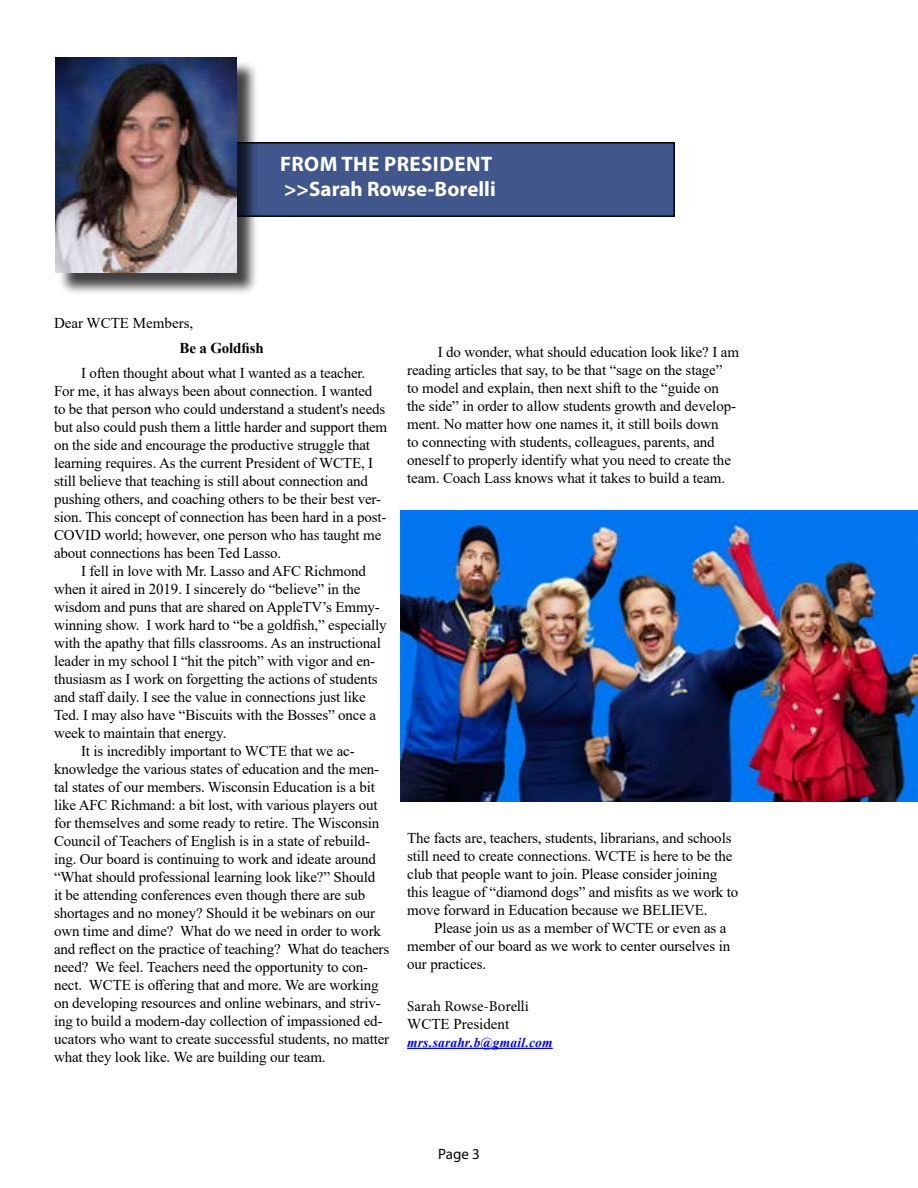
<style>
.page{position:relative;width:918px;height:1188px;background:#fff}
.page>*{position:absolute;margin:0;border:0;box-sizing:border-box;transform-origin:0 0}
.t1{font:700 21px/25.2px "Myriad Pro";letter-spacing:.01em;color:#fff}
.t2{font:21px "Times New Roman";color:#000}
.t3{font:15px/18px "Times New Roman";letter-spacing:-.01em;color:#000}
.t4{font:15px "Minion Pro";color:#000}
.t5{font:700 15px "Times New Roman";letter-spacing:-.01em;color:#000}
.t6{font:15px "Myriad Pro";color:#000}
.t7{font:italic 700 13.5px "Times New Roman";letter-spacing:.015em;color:#00f}
</style>
<div class="page">
<div style="left:201px;top:143px;width:473px;height:73px;background:#41568c"></div>
<div style="left:200px;top:142px;width:475px;height:75px;border:2px solid #000"></div>
<div style="left:58px;top:60px;width:201px;height:236px;background:#000;opacity:.75"></div>
<img style="left:56px;top:57px;width:180px;height:216px">
<hr style="left:407px;top:1048px;width:146px;height:1px;background:#00f">
<img style="left:400px;top:510px;width:518px;height:291px">
<h1 class="t1" style="left:280px;top:150px;width:217px">FROM THE PRESIDENT &gt;&gt;Sarah Rowse-Borelli</h1>
<p class="t3" style="left:54px;top:314px;width:141px">Dear WCTE Members,</p>
<p class="t5" style="left:180px;top:337px;width:86px">Be a Goldfish</p>
<p class="t3" style="left:54px;top:363px;width:335px;text-indent:27px">I often thought about what I wanted as a teacher.<br>For me, it has always been about connection. I wanted to be that person who could understand a student's needs but also could push them a little harder and support them on the side and encourage the productive struggle that learning requires. As the current President of WCTE, I still believe that teaching is still about connection and pushing others, and coaching others to be their best ver&shy;sion. This concept of connection has been hard in a post-COVID world; however, one person who has taught me about connections has been Ted Lasso.</p>
<p class="t3" style="left:81px;top:561px;width:286px">I fell in love with Mr. Lasso and AFC Richmond</p>
<p class="t3" style="left:54px;top:579px;width:308px">when it aired in 2019. I sincerely do “believe” in the</p>
<p class="t3" style="left:54px;top:597px;width:327px">wisdom and puns that are shared on AppleTV’s Emmy-</p>
<p class="t3" style="left:54px;top:615px;width:334px">winning show. I work hard to “be a goldfish,” especially</p>
<p class="t3" style="left:54px;top:633px;width:329px">with the apathy that fills classrooms. As an instructional</p>
<p class="t3" style="left:54px;top:651px;width:323px">leader in my school I “hit the pitch” with vigor and en-</p>
<p class="t3" style="left:54px;top:669px;width:325px">thusiasm as I work on forgetting the actions of students</p>
<p class="t3" style="left:54px;top:687px;width:313px">and staff daily. I see the value in connections just like</p>
<p class="t3" style="left:54px;top:705px;width:324px">Ted. I may also have “Biscuits with the Bosses” once a</p>
<p class="t3" style="left:54px;top:723px;width:174px">week to maintain that energy.</p>
<p class="t3" style="left:81px;top:741px;width:275px">It is incredibly important to WCTE that we ac-</p>
<p class="t3" style="left:54px;top:759px;width:327px">knowledge the various states of education and the men-</p>
<p class="t3" style="left:54px;top:777px;width:322px">tal states of our members. Wisconsin Education is a bit</p>
<p class="t3" style="left:54px;top:795px;width:325px">like AFC Richmand: a bit lost, with various players out</p>
<p class="t3" style="left:54px;top:813px;width:327px">for themselves and some ready to retire. The Wisconsin</p>
<p class="t3" style="left:54px;top:831px;width:318px">Council of Teachers of English is in a state of rebuild-</p>
<p class="t3" style="left:54px;top:849px;width:324px">ing. Our board is continuing to work and ideate around</p>
<p class="t3" style="left:54px;top:867px;width:323px">“What should professional learning look like?” Should</p>
<p class="t3" style="left:54px;top:885px;width:313px">it be attending conferences even though there are sub</p>
<p class="t3" style="left:54px;top:903px;width:323px">shortages and no money? Should it be webinars on our</p>
<p class="t3" style="left:54px;top:921px;width:329px">own time and dime? What do we need in order to work</p>
<p class="t3" style="left:54px;top:939px;width:337px">and reflect on the practice of teaching? What do teachers</p>
<p class="t3" style="left:54px;top:957px;width:316px">need? We feel. Teachers need the opportunity to con-</p>
<p class="t3" style="left:54px;top:975px;width:326px">nect. WCTE is offering that and more. We are working</p>
<p class="t3" style="left:54px;top:993px;width:328px">on developing resources and online webinars, and striv-</p>
<p class="t3" style="left:54px;top:1011px;width:330px">ing to build a modern-day collection of impassioned ed-</p>
<p class="t3" style="left:54px;top:1029px;width:337px">ucators who want to create successful students, no matter</p>
<p class="t3" style="left:54px;top:1047px;width:273px">what they look like. We are building our team.</p>
<h1 class="t2" style="left:146px;top:399px;width:8px">`</h1>
<p class="t3" style="left:407px;top:342px;width:333px;text-indent:31px">I do wonder, what should education look like? I am reading articles that say, to be that “sage on the stage”<br>to model and explain, then next shift to the “guide on the side” in order to allow students growth and develop&shy;ment. No matter how one names it, it still boils down<br>to connecting with students, colleagues, parents, and oneself to properly identify what you need to create the team. Coach Lass knows what it takes to build a team.</p>
<p class="t3" style="left:407px;top:828px;width:333px">The facts are, teachers, students, librarians, and schools still need to create connections. WCTE is here to be the club that people want to join. Please consider joining this league of “diamond dogs” and misfits as we work to move forward in Education because we BELIEVE.</p>
<p class="t3" style="left:407px;top:918px;width:324px;text-indent:27px">Please join us as a member of WCTE or even as a member of our board as we work to center ourselves in our practices.</p>
<p class="t4" style="left:407px;top:996px;width:123px">Sarah Rowse-Borelli</p>
<p class="t3" style="left:407px;top:1014px;width:104px">WCTE President</p>
<p class="t7" style="left:407px;top:1033px;width:147px">mrs.sarahr.b@gmail.com</p>
<p class="t6" style="left:438px;top:1144px;width:43px">Page 3</p>
</div>
